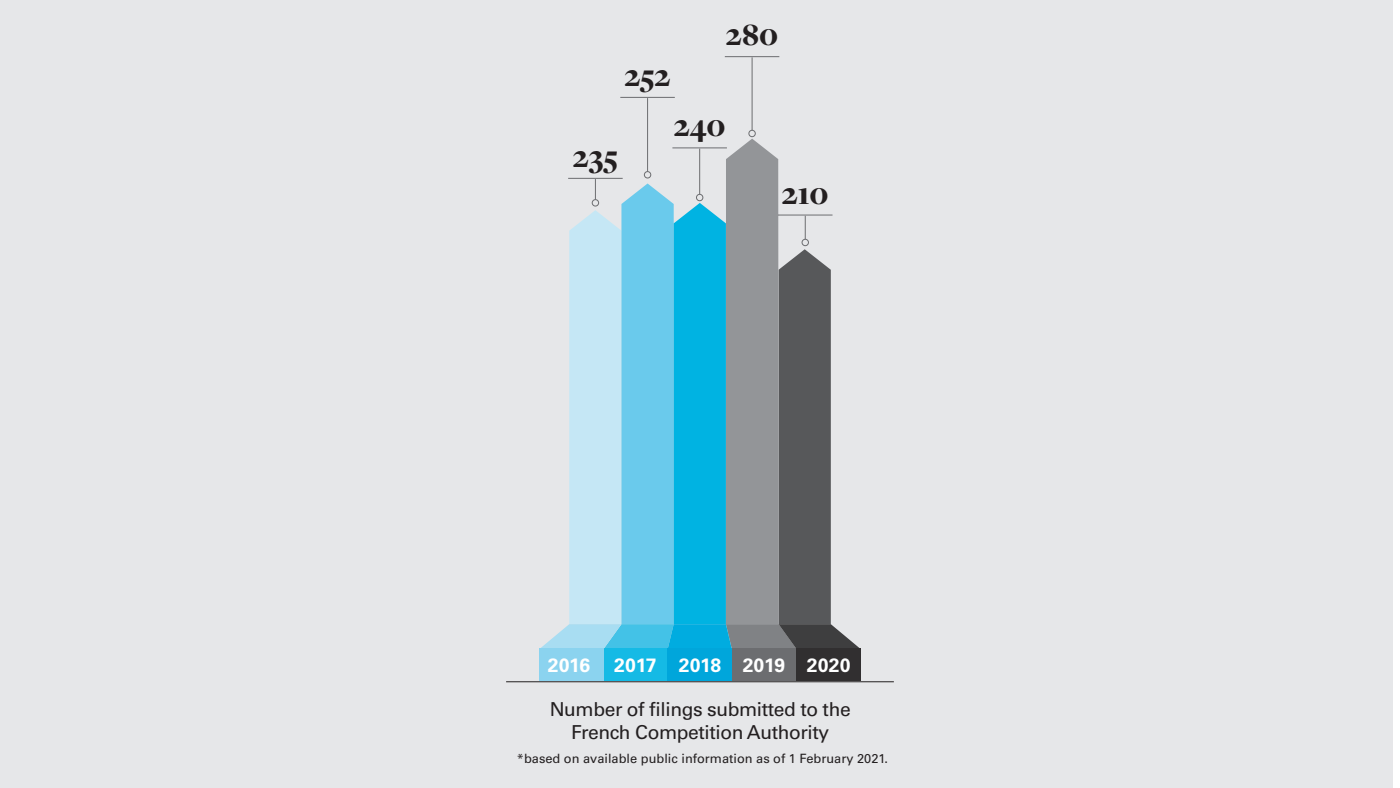
<style>
.page{position:relative;width:1400px;height:788px;background:#fff}
.page>*{position:absolute;margin:0;border:0;box-sizing:border-box;transform-origin:0 0}
.t1{font:900 32.02px "Freight Disp Pro";color:#231f20}
.t2{font:19.25px/23.5px "Univers LT Pro 55 Roman";letter-spacing:-.02em;color:#231f20;text-align:center}
.t3{font:700 19.25px "Univers LT Pro 65";letter-spacing:-.01em;color:#fff}
.t4{font:12.86px "Univers LT Pro 55 Roman";color:#231f20}
</style>
<div class="page">
<div style="left:0;top:0;width:1393px;height:788px;background:#e6e7e9"></div>
<div style="left:604px;top:648px;width:64px;height:32px;background:#15bae5"></div>
<div style="left:732px;top:648px;width:64px;height:32px;background:#6c6d70"></div>
<div style="left:540px;top:648px;width:64px;height:32px;background:#8bd3ef"></div>
<div style="left:668px;top:648px;width:64px;height:32px;background:#00a6db"></div>
<div style="left:796px;top:648px;width:64px;height:32px;background:#312f30"></div>
<hr style="left:752px;top:57px;width:1px;height:73px;background:#6c6d70">
<div style="left:749px;top:130px;width:7px;height:7px;border:1px solid #6c6d70;border-radius:50%"></div>
<hr style="left:725px;top:56px;width:54px;height:1px;background:#6c6d70">
<svg style="left:541px;top:139px;width:319px;height:509px"></svg>
<div style="left:802px;top:239px;width:7px;height:7px;border:1px solid #6c6d70;border-radius:50%"></div>
<hr style="left:778px;top:215px;width:55px;height:1px;background:#6c6d70">
<hr style="left:647px;top:98px;width:1px;height:73px;background:#6c6d70">
<div style="left:644px;top:171px;width:7px;height:7px;border:1px solid #6c6d70;border-radius:50%"></div>
<hr style="left:620px;top:97px;width:55px;height:1px;background:#6c6d70">
<hr style="left:506px;top:681px;width:388px;height:1px;background:#231f20">
<h1 class="t1" style="left:624px;top:54px;width:48px">252</h1>
<h1 class="t1" style="left:726px;top:14px;width:54px">280</h1>
<h1 class="t1" style="left:573px;top:135px;width:47px">235</h1>
<h1 class="t1" style="left:674px;top:105px;width:53px">240</h1>
<h1 class="t1" style="left:782px;top:172px;width:48px">210</h1>
<p class="t3" style="left:548px;top:653px;width:304px">2016 2017 2018 2019 2020</p>
<p class="t2" style="left:550px;top:697px;width:302px">Number of filings submitted to the<br>French Competition Authority</p>
<p class="t4" style="left:517px;top:750px;width:372px">*based on available public information as of 1 February 2021.</p>
</div>
